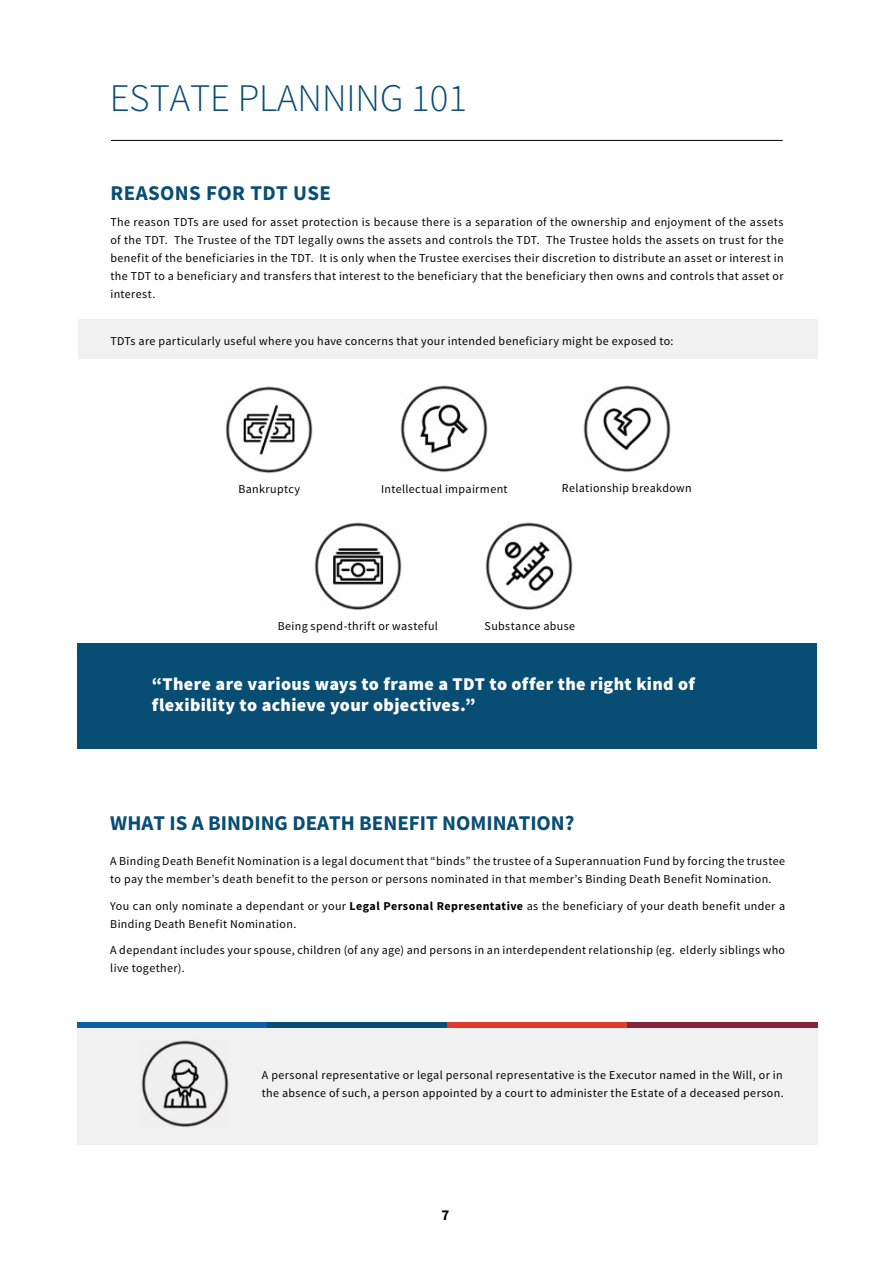
<style>
.page{position:relative;width:893px;height:1263px;background:#fff}
.page>*{position:absolute;margin:0;border:0;box-sizing:border-box;transform-origin:0 0}
.t1{font:300 39px "Source Sans Pro";color:#084d74}
.t2{font:700 21px "Source Sans Pro";color:#084d74}
.t3{font:700 21px "Source Sans Pro";letter-spacing:.02em;color:#084d74}
.t4{font:900 18px/21px "Source Sans Pro";letter-spacing:.02em;color:#fff}
.t5{font:700 15px "Source Sans Pro";color:#000}
.t6{font:12px/18px "Source Sans Pro";letter-spacing:.03em;color:#000}
.s1{font-weight:700}
</style>
<div class="page">
<div style="left:78px;top:319px;width:740px;height:39px;background:#f1f1f2"></div>
<hr style="left:111px;top:140px;width:672px;height:1px;background:#000">
<img style="left:485px;top:522px;width:88px;height:88px">
<img style="left:583px;top:385px;width:88px;height:87px">
<img style="left:225px;top:386px;width:88px;height:87px">
<img style="left:400px;top:385px;width:88px;height:87px">
<img style="left:314px;top:522px;width:88px;height:88px">
<div style="left:77px;top:643px;width:740px;height:105px;background:#084d74"></div>
<div style="left:77px;top:1025px;width:740px;height:119px;background:#f1f1f2"></div>
<img style="left:141px;top:1040px;width:88px;height:87px">
<div style="left:77px;top:1022px;width:190px;height:6px;background:#0d5ea9"></div>
<div style="left:267px;top:1022px;width:180px;height:6px;background:#084d74"></div>
<div style="left:447px;top:1022px;width:180px;height:6px;background:#dd3b2b"></div>
<div style="left:627px;top:1022px;width:190px;height:6px;background:#852339"></div>
<h1 class="t1" style="left:110px;top:75px;width:359px">ESTATE PLANNING 101</h1>
<h2 class="t3" style="left:110px;top:179px;width:222px">REASONS FOR TDT USE</h2>
<p class="t6" style="left:110px;top:214px;width:675px;text-align:justify">The reason TDTs are used for asset protection is because there is a separation of the ownership and enjoyment of the assets of the TDT. The Trustee of the TDT legally owns the assets and controls the TDT. The Trustee holds the assets on trust for the benefit of the beneficiaries in the TDT. It is only when the Trustee exercises their discretion to distribute an asset or interest in the TDT to a beneficiary and transfers that interest to the beneficiary that the beneficiary then owns and controls that asset or interest.</p>
<p class="t6" style="left:110px;top:332px;width:565px">TDTs are particularly useful where you have concerns that your intended beneficiary might be exposed to:</p>
<p class="t6" style="left:238px;top:480px;width:63px">Bankruptcy</p>
<p class="t6" style="left:381px;top:480px;width:128px">Intellectual impairment</p>
<p class="t6" style="left:562px;top:479px;width:131px">Relationship breakdown</p>
<p class="t6" style="left:278px;top:617px;width:162px">Being spend-thrift or wasteful</p>
<p class="t6" style="left:485px;top:617px;width:92px">Substance abuse</p>
<h3 class="t4" style="left:152px;top:674px;width:545px">“There are various ways to frame a TDT to offer the right kind of flexibility to achieve your objectives.”</h3>
<h2 class="t2" style="left:110px;top:810px;width:466px">WHAT IS A BINDING DEATH BENEFIT NOMINATION?</h2>
<p class="t6" style="left:110px;top:852px;width:676px">A Binding Death Benefit Nomination is a legal document that “binds” the trustee of a Superannuation Fund by forcing the trustee to pay the member’s death benefit to the person or persons nominated in that member’s Binding Death Benefit Nomination.</p>
<p class="t6" style="left:110px;top:897px;width:676px">You can only nominate a dependant or your <span class="s1">Legal Personal Representative</span> as the beneficiary of your death benefit under a<br>Binding Death Benefit Nomination.</p>
<p class="t6" style="left:110px;top:941px;width:676px">A dependant includes your spouse, children (of any age) and persons in an interdependent relationship (eg. elderly siblings who live together).</p>
<p class="t6" style="left:262px;top:1066px;width:523px">A personal representative or legal personal representative is the Executor named in the Will, or in the absence of such, a person appointed by a court to administer the Estate of a deceased person.</p>
<p class="t5" style="left:442px;top:1205px;width:9px">7</p>
</div>
